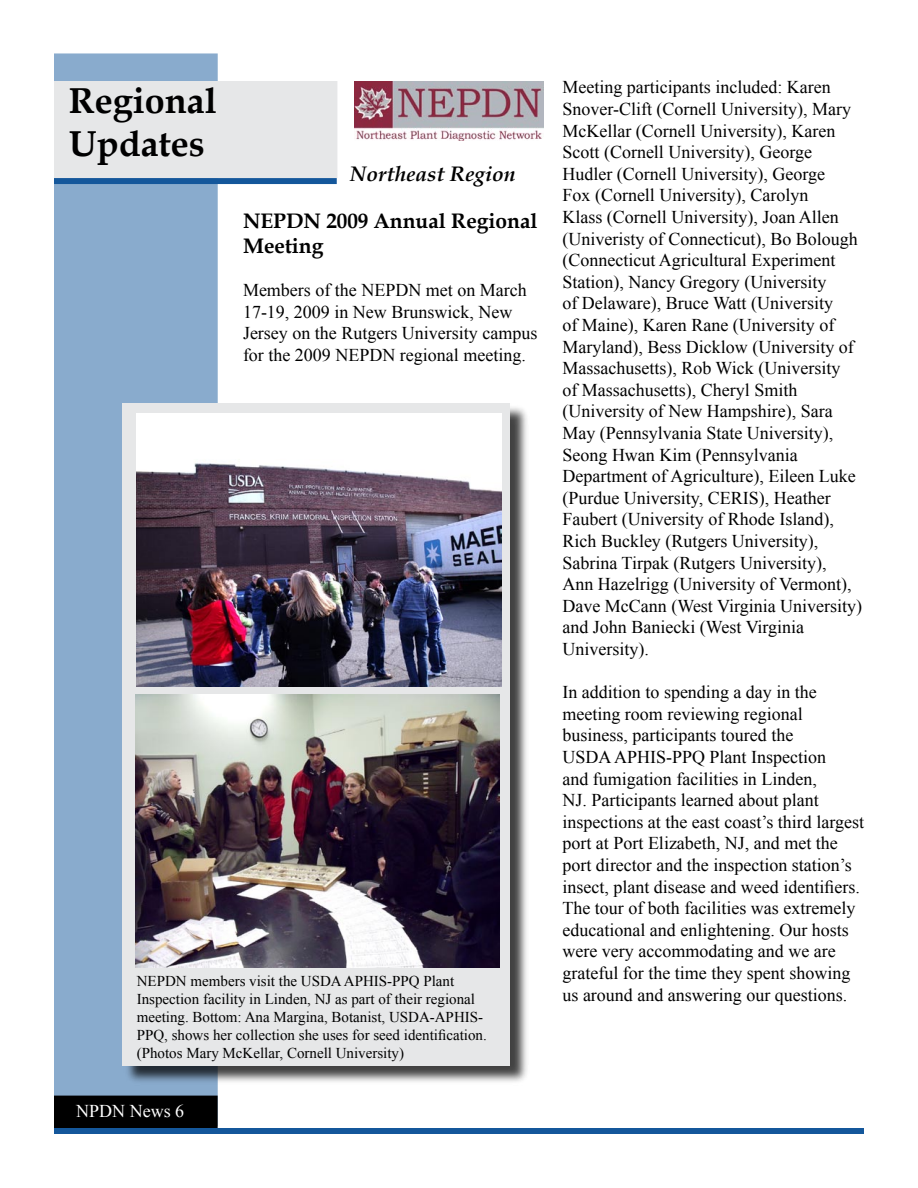
<style>
.page{position:relative;width:918px;height:1188px;background:#fff}
.page>*{position:absolute;margin:0;border:0;box-sizing:border-box;transform-origin:0 0}
.t1{font:700 36px/43.2px "Book Antiqua";color:#000}
.t2{font:700 21px/25.2px "Book Antiqua";color:#000}
.t3{font:italic 700 21px "Book Antiqua";color:#000}
.t4{font:18px/21.6px "Times New Roman";color:#000}
.t5{font:18px "Times New Roman";color:#fff}
.t6{font:15px/18px "Times New Roman";color:#000}
</style>
<div class="page">
<div style="left:54px;top:1128px;width:810px;height:6px;background:#14579b"></div>
<div style="left:55px;top:54px;width:162px;height:1072px;background:#89abcd"></div>
<div style="left:54px;top:53px;width:164px;height:1073px;border:2px solid #89abcd"></div>
<div style="left:55px;top:1096px;width:162px;height:31px;background:#000"></div>
<div style="left:54px;top:1096px;width:164px;height:32px;border:2px solid #000"></div>
<div style="left:123px;top:404px;width:408px;height:682px;background:#000;opacity:.75"></div>
<div style="left:123px;top:404px;width:387px;height:662px;background:#e6e7e8"></div>
<img style="left:136px;top:694px;width:363px;height:273px">
<img style="left:137px;top:414px;width:364px;height:273px">
<img style="left:354px;top:81px;width:189px;height:59px">
<div style="left:54px;top:178px;width:283px;height:6px;background:#14579b"></div>
<div style="left:55px;top:82px;width:282px;height:95px;background:#e6e7e8"></div>
<div style="left:54px;top:81px;width:283px;height:97px;border:2px solid #e6e7e8"></div>
<h1 class="t1" style="left:69px;top:79px;width:149px">Regional<br>Updates</h1>
<p class="t3" style="left:350px;top:159px;width:167px">Northeast Region</p>
<p class="t2" style="left:243px;top:208px;width:296px">NEPDN 2009 Annual Regional<br>Meeting</p>
<p class="t4" style="left:243px;top:279px;width:296px">Members of the NEPDN met on March 17-19, 2009 in New Brunswick, New Jersey on the Rutgers University campus for the 2009 NEPDN regional meeting.</p>
<p class="t6" style="left:137px;top:971px;width:351px">NEPDN members visit the USDA APHIS-PPQ Plant Inspection facility in Linden, NJ as part of their regional meeting. Bottom: Ana Margina, Botanist, USDA-APHIS-PPQ, shows her collection she uses for seed identification. (Photos Mary McKellar, Cornell University)</p>
<p class="t5" style="left:76px;top:1099px;width:109px">NPDN News 6</p>
<p class="t4" style="left:562px;top:76px;width:301px">Meeting participants included: Karen Snover-Clift (Cornell University), Mary McKellar (Cornell University), Karen Scott (Cornell University), George Hudler (Cornell University), George<br>Fox (Cornell University), Carolyn<br>Klass (Cornell University), Joan Allen (Univeristy of Connecticut), Bo Bolough (Connecticut Agricultural Experiment Station), Nancy Gregory (University<br>of Delaware), Bruce Watt (University<br>of Maine), Karen Rane (University of Maryland), Bess Dicklow (University of Massachusetts), Rob Wick (University<br>of Massachusetts), Cheryl Smith (University of New Hampshire), Sara May (Pennsylvania State University), Seong Hwan Kim (Pennsylvania Department of Agriculture), Eileen Luke (Purdue University, CERIS), Heather Faubert (University of Rhode Island), Rich Buckley (Rutgers University), Sabrina Tirpak (Rutgers University),<br>Ann Hazelrigg (University of Vermont), Dave McCann (West Virginia University) and John Baniecki (West Virginia University).</p>
<p class="t4" style="left:562px;top:681px;width:303px">In addition to spending a day in the meeting room reviewing regional business, participants toured the<br>USDA APHIS-PPQ Plant Inspection<br>and fumigation facilities in Linden,<br>NJ. Participants learned about plant inspections at the east coast’s third largest port at Port Elizabeth, NJ, and met the port director and the inspection station’s insect, plant disease and weed identifiers.<br>The tour of both facilities was extremely educational and enlightening. Our hosts were very accommodating and we are grateful for the time they spent showing us around and answering our questions.</p>
</div>
